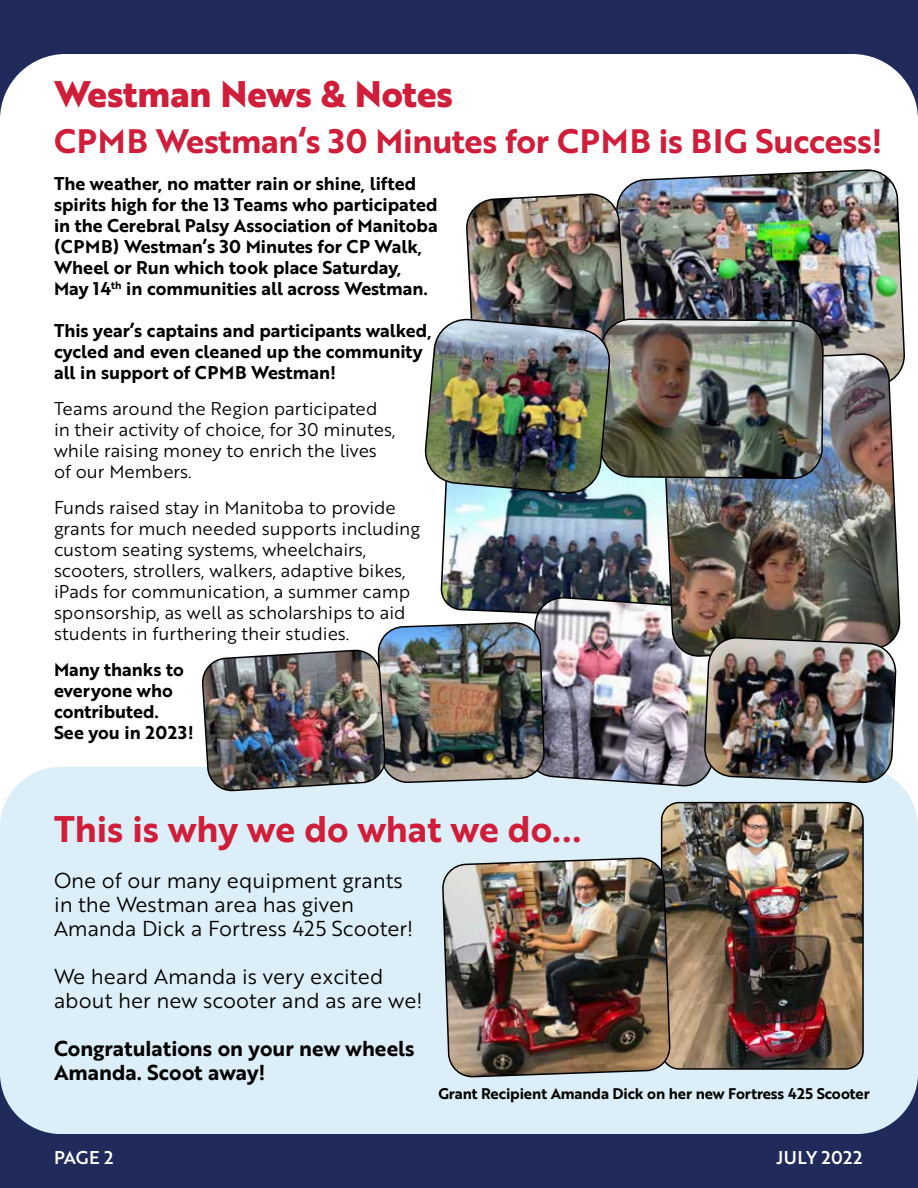
<style>
.page{position:relative;width:918px;height:1188px;background:#202b5b}
.page>*{position:absolute;margin:0;border:0;box-sizing:border-box;transform-origin:0 0}
.t1{font:36px "Brother 1816 Bold";color:#cf1d3a}
.t2{font:700 36px "Brother 1816 Extra";color:#cf1d3a}
.t3{font:33px "Brother 1816 Bold";letter-spacing:-.01em;color:#cf1d3a}
.t4{font:21px/24px "Brother 1816 Book";color:#000}
.t5{font:21px/24px "Brother 1816 Bold";color:#000}
.t6{font:18px/21px "Brother 1816 Bold";color:#000}
.t7{font:18px/21px "Brother 1816 Book";color:#000}
.t8{font:18px "Brother 1816 Medium";letter-spacing:.02em;color:#fff}
.t9{font:15px "Brother 1816 Bold";letter-spacing:-.01em;color:#000}
</style>
<div class="page">
<div style="left:0;top:54px;width:918px;height:1080px;background:#fff;border-radius:66px"></div>
<div style="left:0;top:767px;width:918px;height:367px;background:#dceef7;border-radius:61px"></div>
<img style="left:621px;top:169px;width:284px;height:203px">
<img style="left:440px;top:496px;width:221px;height:100px">
<img style="left:661px;top:354px;width:239px;height:279px">
<img style="left:424px;top:193px;width:399px;height:303px">
<img style="left:202px;top:596px;width:696px;height:195px">
<img style="left:663px;top:804px;width:199px;height:263px">
<div style="left:661px;top:802px;width:203px;height:268px;border:2px solid #000;border-radius:18px"></div>
<img style="left:442px;top:858px;width:228px;height:219px">
<h1 class="t2" style="left:54px;top:66px;width:400px">Westman News &amp; Notes</h1>
<h2 class="t3" style="left:54px;top:116px;width:830px">CPMB Westman‘s 30 Minutes for CPMB is BIG Success!</h2>
<p class="t6" style="left:54px;top:172px;width:385px">The weather, no matter rain or shine, lifted spirits high for the 13 Teams who participated in the Cerebral Palsy Association of Manitoba (CPMB) Westman’s 30 Minutes for CP Walk, Wheel or Run which took place Saturday, May 14<sup>th</sup> in communities all across Westman.</p>
<p class="t6" style="left:54px;top:319px;width:379px">This year’s captains and participants walked, cycled and even cleaned up the community all in support of CPMB Westman!</p>
<p class="t7" style="left:54px;top:397px;width:343px">Teams around the Region participated in their activity of choice, for 30 minutes, while raising money to enrich the lives of our Members.</p>
<p class="t7" style="left:54px;top:497px;width:367px">Funds raised stay in Manitoba to provide grants for much needed supports including custom seating systems, wheelchairs, scooters, strollers, walkers, adaptive bikes, iPads for communication, a summer camp sponsorship, as well as scholarships to aid students in furthering their studies.</p>
<p class="t6" style="left:54px;top:659px;width:141px">Many thanks to everyone who contributed.<br>See you in 2023!</p>
<h1 class="t1" style="left:54px;top:802px;width:529px">This is why we do what we do...</h1>
<p class="t4" style="left:54px;top:867px;width:361px">One of our many equipment grants in the Westman area has given<br>Amanda Dick a Fortress 425 Scooter!</p>
<p class="t4" style="left:54px;top:963px;width:370px">We heard Amanda is very excited about her new scooter and as are we!</p>
<p class="t5" style="left:54px;top:1035px;width:362px">Congratulations on your new wheels<br>Amanda. Scoot away!</p>
<p class="t9" style="left:438px;top:1083px;width:433px">Grant Recipient Amanda Dick on her new Fortress 425 Scooter</p>
<p class="t8" style="left:54px;top:1144px;width:61px">PAGE 2</p>
<p class="t8" style="left:776px;top:1144px;width:88px">JULY 2022</p>
</div>
